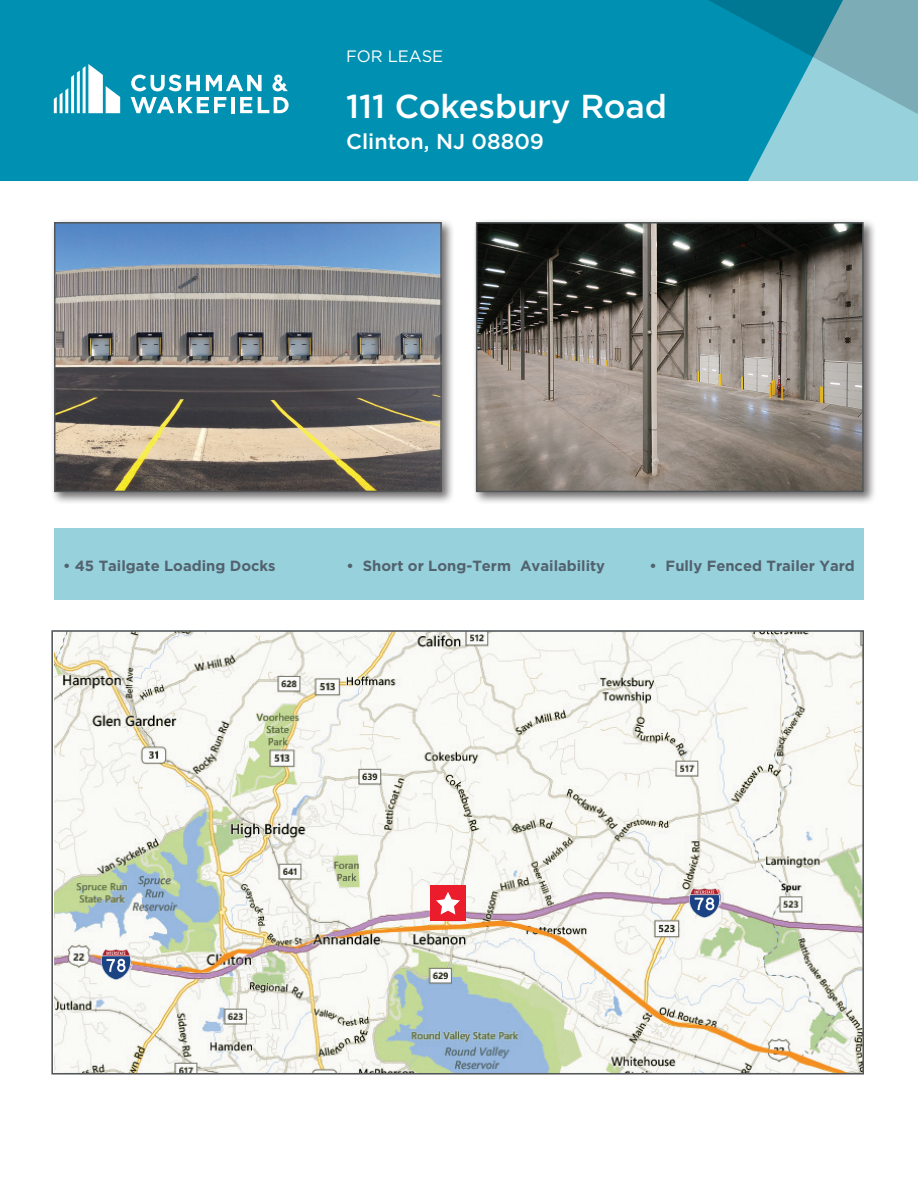
<style>
.page{position:relative;width:918px;height:1188px;background:#fff}
.page>*{position:absolute;margin:0;border:0;box-sizing:border-box;transform-origin:0 0}
.t1{font:500 33.15px "Gotham";letter-spacing:-.005em;color:#fff}
.t2{font:500 21.6px "Gotham";color:#fff}
.t3{font:16.5px "Gotham";color:#fff}
.t4{font:700 14.7px "Gotham";color:#52626f}
</style>
<div class="page">
<div style="left:0;top:0;width:918px;height:181px;background:#0091b2"></div>
<svg style="left:709px;top:0;width:209px;height:181px"></svg>
<svg style="left:54px;top:64px;width:66px;height:49px"></svg>
<hr style="left:231px;top:97px;width:4px;height:16px;background:#fff">
<svg style="left:240px;top:97px;width:12px;height:16px"></svg>
<svg style="left:258px;top:97px;width:31px;height:16px"></svg>
<svg style="left:131px;top:75px;width:69px;height:16px"></svg>
<svg style="left:206px;top:75px;width:56px;height:16px"></svg>
<svg style="left:131px;top:97px;width:95px;height:16px"></svg>
<svg style="left:272px;top:75px;width:16px;height:16px"></svg>
<img style="left:54px;top:633px;width:807px;height:439px">
<div style="left:51px;top:630px;width:813px;height:445px;border:2px solid #535759"></div>
<img style="left:690px;top:888px;width:30px;height:30px">
<img style="left:101px;top:950px;width:30px;height:29px">
<div style="left:430px;top:885px;width:36px;height:36px;background:#eb1c2c"></div>
<svg style="left:436px;top:892px;width:24px;height:23px"></svg>
<div style="left:54px;top:528px;width:810px;height:71px;background:#97d1dc"></div>
<div style="left:472px;top:219px;width:405px;height:286px;background:#231f20;opacity:.65"></div>
<img style="left:479px;top:225px;width:382px;height:264px">
<div style="left:476px;top:222px;width:388px;height:270px;border:2px solid #535759"></div>
<div style="left:51px;top:219px;width:404px;height:286px;background:#231f20;opacity:.65"></div>
<img style="left:57px;top:225px;width:382px;height:264px">
<div style="left:54px;top:222px;width:388px;height:270px;border:2px solid #535759"></div>
<p class="t3" style="left:346px;top:45px;width:99px">FOR LEASE</p>
<h1 class="t1" style="left:346px;top:85px;width:322px">111 Cokesbury Road</h1>
<h2 class="t2" style="left:346px;top:127px;width:199px">Clinton, NJ 08809</h2>
<p class="t4" style="left:63px;top:556px;width:214px">• 45 Tailgate Loading Docks</p>
<p class="t4" style="left:347px;top:556px;width:260px">• Short or Long-Term Availability</p>
<p class="t4" style="left:649px;top:556px;width:207px">• Fully Fenced Trailer Yard</p>
</div>
